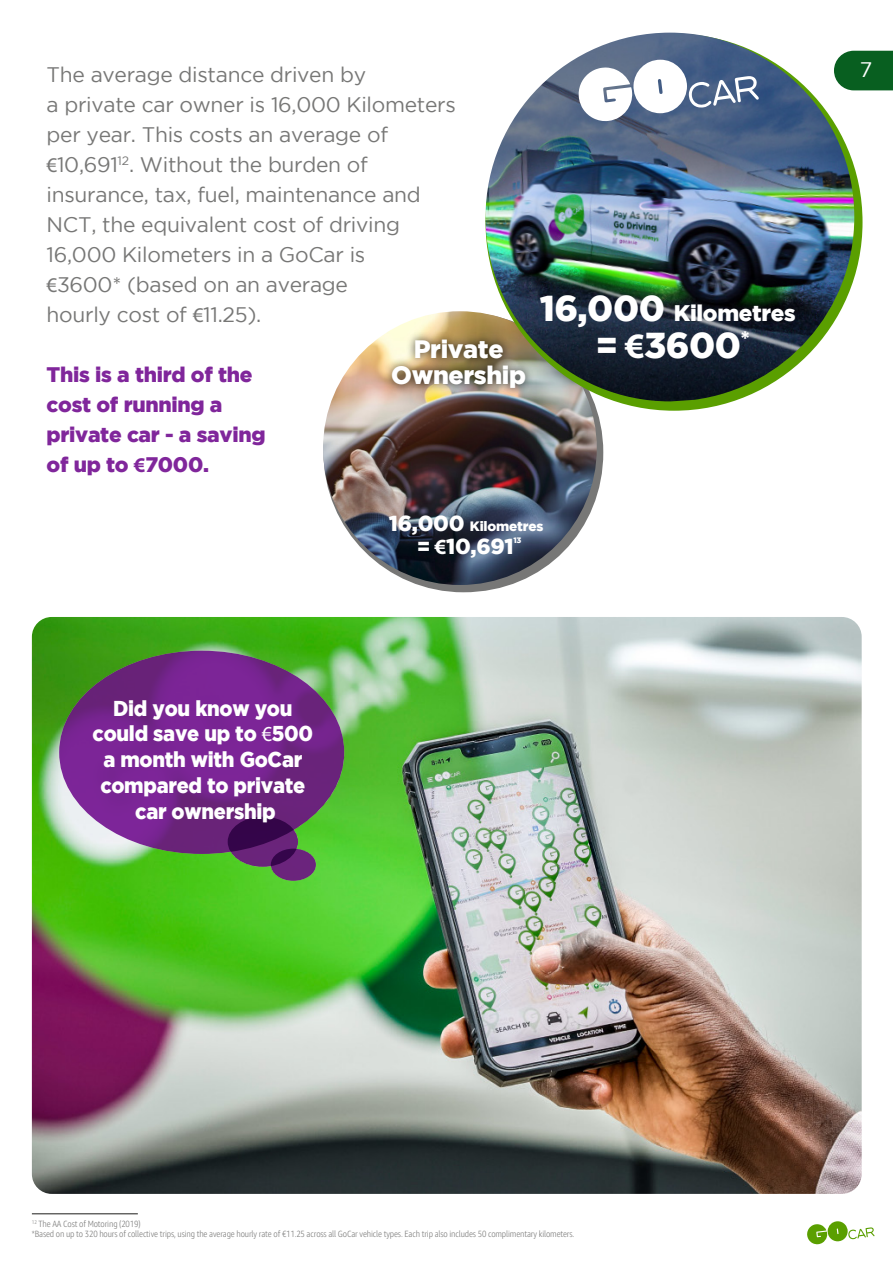
<style>
.page{position:relative;width:893px;height:1263px;background:#fff}
.page>*{position:absolute;margin:0;border:0;box-sizing:border-box;transform-origin:0 0}
.t1{font:900 35.85px "Gotham";color:#fff}
.t2{font:900 25.05px/25.8px "Gotham";letter-spacing:-.015em;color:#fff;text-align:center}
.t3{font:900 22.5px "Gotham";letter-spacing:-.015em;color:#fff}
.t4{font:900 21.75px "Gotham";color:#fff}
.t5{font:900 21.45px/25.8px "Gotham";letter-spacing:-.015em;color:#fff;text-align:center;scale:.93 1}
.t6{font:21px/30px "Gotham";letter-spacing:-.015em;color:#777776}
.t7{font:900 21px/30px "Gotham";letter-spacing:-.015em;color:#80269b}
.t8{font:21px "Gotham";color:#fff}
.t9{font:900 13.65px "Gotham";letter-spacing:-.015em;color:#fff}
.t10{font:300 9px/10.8px "Amazon Ember Cd RC";letter-spacing:-.015em;color:#777776}
.t11{font:900 7.8px "Gotham";color:#fff}
.s1{font-family:"Myriad Pro"}
.s2{font-family:"Myriad Pro";font-weight:700}
.s3{font-size:35.85px}
.s4{font-family:"Myriad Pro";font-weight:400}
.s5{font-size:21.75px}
</style>
<div class="page">
<div style="left:323px;top:312px;width:280px;height:280px;background:#777776;border-radius:50%"></div>
<img style="left:323px;top:311px;width:274px;height:274px;border-radius:137px">
<img style="left:378px;top:324px;width:107px;height:77px">
<img style="left:485px;top:33px;width:369px;height:368px">
<svg style="left:578px;top:60px;width:181px;height:62px"></svg>
<svg style="left:834px;top:51px;width:59px;height:39px;background:#18692f"></svg>
<svg style="left:807px;top:1221px;width:67px;height:23px"></svg>
<hr style="left:32px;top:1213px;width:106px;height:1px;background:#1d1d1b">
<img style="left:32px;top:617px;width:830px;height:577px">
<svg style="left:59px;top:651px;width:285px;height:230px;background:#68c24a"></svg>
<svg style="left:59px;top:651px;width:285px;height:203px;background:#74248b"></svg>
<svg style="left:228px;top:817px;width:70px;height:50px;background:#4b135e"></svg>
<svg style="left:271px;top:849px;width:45px;height:32px"></svg>
<p class="t6" style="left:47px;top:59px;width:411px">The average distance driven by<br>a private car owner is 16,000 Kilometers per year. This costs an average of <span class="s1">€</span>10,691<sup>12</sup>. Without the burden of insurance, tax, fuel, maintenance and<br>NCT, the equivalent cost of driving<br>16,000 Kilometers in a GoCar is<br><span class="s1">€</span>3600* (based on an average<br>hourly cost of <span class="s1">€</span>11.25).</p>
<p class="t7" style="left:47px;top:359px;width:221px">This is a third of the cost of running a private car - a saving of up to <span class="s2">€</span>7000.</p>
<p class="t2" style="left:391px;top:336px;width:136px">Private<br>Ownership</p>
<p class="t3" style="left:540px;top:300px;width:258px"><span class="s3">16,000</span> Kilometres</p>
<h1 class="t1" style="left:595px;top:325px;width:156px">= <span class="s2">€</span>3600<sup>*</sup></h1>
<p class="t5" style="left:93px;top:694px;width:239px">Did you know you could save up to <span class="s4">€</span>500 a month with GoCar compared to private car ownership</p>
<p class="t9" style="left:389px;top:518px;width:156px"><span class="s5">16,000</span> Kilometres</p>
<p class="t4" style="left:417px;top:533px;width:98px">= <span class="s2">€</span>10,691</p>
<p class="t11" style="left:513px;top:536px;width:10px">13</p>
<p class="t8" style="left:860px;top:58px;width:14px">7</p>
<p class="t10" style="left:32px;top:1218px;width:544px"><sup>12</sup> The AA Cost of Motoring (2019)<br>*Based on up to 320 hours of collective trips, using the average hourly rate of €11.25 across all GoCar vehicle types. Each trip also includes 50 complimentary kilometers.</p>
</div>
